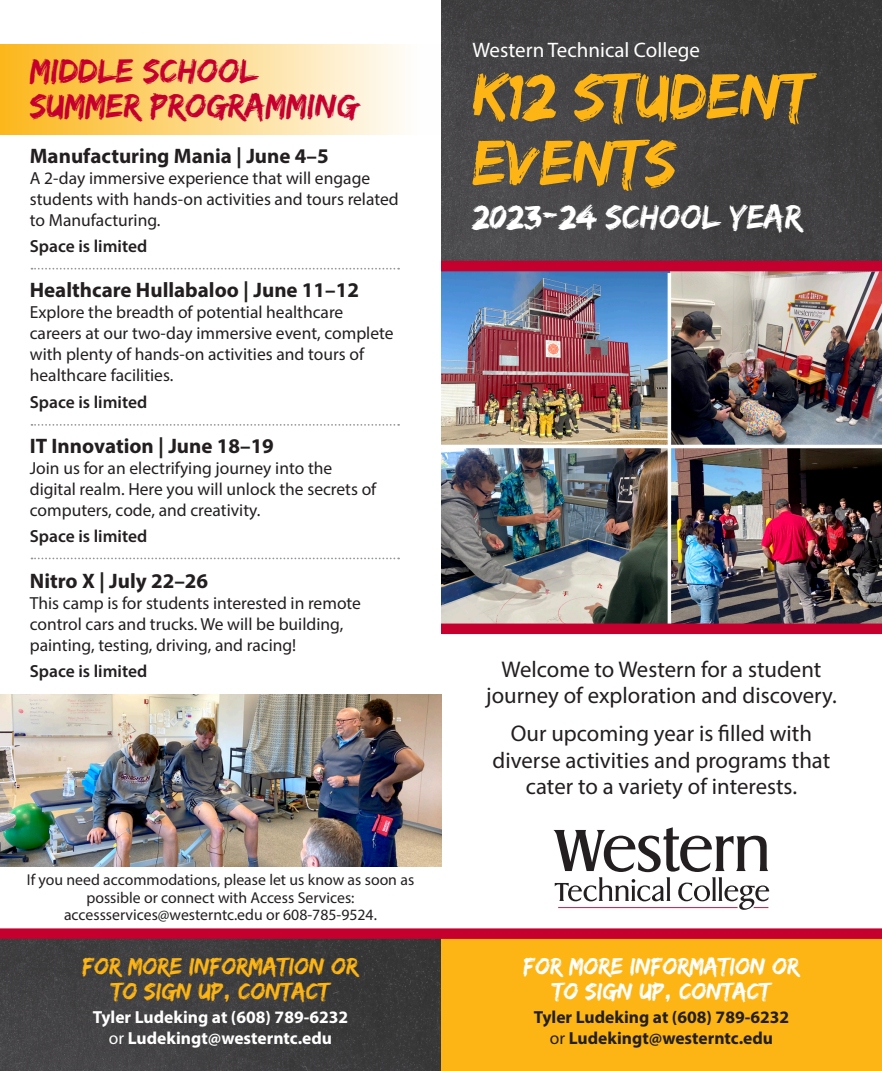
<style>
.page{position:relative;width:882px;height:1071px;background:#fff}
.page>*{position:absolute;margin:0;border:0;box-sizing:border-box;transform-origin:0 0}
.t1{font:66.5px/66.5px "Edo SZ";color:#fcb514}
.t2{font:35px/35px "Edo SZ";color:#c5002e}
.t3{font:35px "Edo SZ";color:#fff}
.t4{font:24.5px/24.5px "Edo SZ";color:#fcb514;text-align:center}
.t5{font:24.5px/24.5px "Edo SZ";color:#fff;text-align:center}
.t6{font:22.75px/26.2px "Myriad Pro";color:#231f20;text-align:center}
.t7{font:700 21px "Myriad Pro";color:#231f20}
.t8{font:21px "Myriad Pro";color:#fff}
.t9{font:17.5px/21px "Myriad Pro";color:#231f20}
.t10{font:600 17.5px "Myriad Pro";color:#231f20}
.t11{font:700 17.5px/21px "Myriad Pro";color:#fff;text-align:center}
.t12{font:700 17.5px/21px "Myriad Pro";color:#231f20;text-align:center}
.t13{font:15.75px/17.5px "Myriad Pro";color:#231f20;text-align:center}
.s1{font-weight:400}
</style>
<div class="page">
<svg style="left:32px;top:558px;width:367px;height:1px"></svg>
<svg style="left:32px;top:424px;width:367px;height:2px"></svg>
<svg style="left:32px;top:268px;width:367px;height:2px"></svg>
<div style="left:0;top:44px;width:441px;height:91px;background:linear-gradient(to right,#fcb71b,#feffff)"></div>
<div style="left:441px;top:0;width:441px;height:261px;background:linear-gradient(to right,#4b4a4c,#3b3a3b)"></div>
<img style="left:441px;top:271px;width:441px;height:353px">
<hr style="left:668px;top:273px;width:3px;height:356px;background:#fff">
<hr style="left:441px;top:445px;width:441px;height:3px;background:#fff">
<div style="left:441px;top:261px;width:441px;height:10px;background:#c5002e"></div>
<div style="left:441px;top:624px;width:441px;height:10px;background:#c5002e"></div>
<img style="left:0;top:694px;width:442px;height:173px">
<svg style="left:553px;top:827px;width:216px;height:83px"></svg>
<div style="left:428px;top:936px;width:454px;height:135px;background:#fcb514"></div>
<div style="left:0;top:936px;width:441px;height:135px;background:#3f3e40"></div>
<div style="left:0;top:928px;width:882px;height:11px;background:#c5002e"></div>
<p class="t2" style="left:30px;top:52px;width:330px">MIDDLE SCHOOL<br>SUMMER PROGRAMMING</p>
<h4 class="t7" style="left:30px;top:142px;width:300px">Manufacturing Mania | June 4–5</h4>
<p class="t9" style="left:30px;top:167px;width:370px">A 2-day immersive experience that will engage students with hands-on activities and tours related to Manufacturing.</p>
<p class="t10" style="left:30px;top:235px;width:119px">Space is limited</p>
<h4 class="t7" style="left:30px;top:277px;width:331px">Healthcare Hullabaloo | June 11–12</h4>
<p class="t9" style="left:30px;top:302px;width:365px">Explore the breadth of potential healthcare careers at our two-day immersive event, complete with plenty of hands-on activities and tours of healthcare facilities.</p>
<p class="t10" style="left:30px;top:391px;width:119px">Space is limited</p>
<h4 class="t7" style="left:30px;top:432px;width:246px">IT Innovation | June 18–19</h4>
<p class="t9" style="left:30px;top:458px;width:349px">Join us for an electrifying journey into the digital realm. Here you will unlock the secrets of computers, code, and creativity.</p>
<p class="t10" style="left:30px;top:525px;width:119px">Space is limited</p>
<h4 class="t7" style="left:30px;top:567px;width:180px">Nitro X | July 22–26</h4>
<p class="t9" style="left:30px;top:592px;width:333px">This camp is for students interested in remote control cars and trucks. We will be building, painting, testing, driving, and racing!</p>
<h5 class="t10" style="left:30px;top:660px;width:119px">Space is limited</h5>
<p class="t13" style="left:27px;top:871px;width:389px">If you need accommodations, please let us know as soon as possible or connect with Access Services: accessservices@westerntc.edu or 608-785-9524.</p>
<p class="t4" style="left:83px;top:953px;width:277px">FOR MORE INFORMATION OR<br>TO SIGN UP, CONTACT</p>
<p class="t11" style="left:93px;top:1006px;width:257px">Tyler Ludeking at (608) 789-6232 <span class="s1">or</span> Ludekingt@westerntc.edu</p>
<p class="t8" style="left:472px;top:37px;width:229px">Western Technical College</p>
<p class="t1" style="left:472px;top:61px;width:340px">K12 STUDENT<br>EVENTS</p>
<p class="t3" style="left:472px;top:196px;width:331px">2023-24 SCHOOL YEAR</p>
<p class="t6" style="left:486px;top:656px;width:352px">Welcome to Western for a student journey of exploration and discovery.</p>
<p class="t6" style="left:493px;top:720px;width:339px">Our upcoming year is flled with diverse activities and programs that cater to a variety of interests.</p>
<p class="t5" style="left:524px;top:953px;width:277px">FOR MORE INFORMATION OR<br>TO SIGN UP, CONTACT</p>
<p class="t12" style="left:534px;top:1006px;width:257px">Tyler Ludeking at (608) 789-6232 <span class="s1">or</span> Ludekingt@westerntc.edu</p>
</div>
